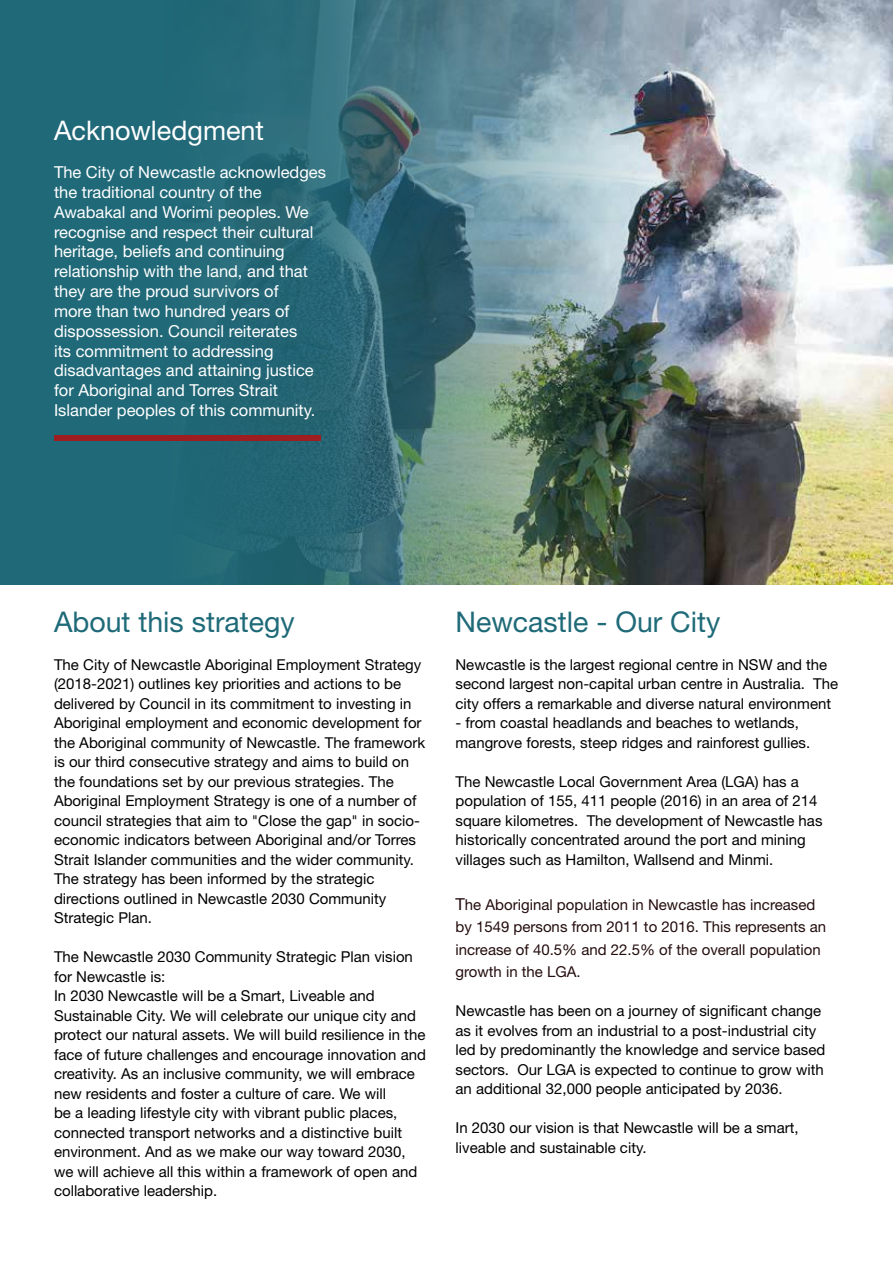
<style>
.page{position:relative;width:893px;height:1263px;background:#fff}
.page>*{position:absolute;margin:0;border:0;box-sizing:border-box;transform-origin:0 0}
.t1{font:28.5px "Helvetica Neue LT Std";color:#1f6a78}
.t2{font:27px "Helvetica Neue LT Std";color:#fff}
.t3{font:16.5px/19.8px "Helvetica Neue LT Std";color:#fff}
.t4{font:15px/19.5px "Helvetica Neue LT Std";color:#000}
.t5{font:15px/22.5px "Helvetica Neue LT Std";color:#240d0d}
.s1{font-size:16.5px}
</style>
<div class="page">
<img style="left:830px;top:0;width:63px;height:585px">
<img style="left:0;top:0;width:830px;height:585px">
<div style="left:54px;top:435px;width:266px;height:6px;background:#9d1d20"></div>
<h2 class="t2" style="left:54px;top:115px;width:212px">Acknowledgment</h2>
<p class="t3" style="left:54px;top:162px;width:274px">The City of Newcastle acknowledges the traditional country of the Awabakal and Worimi peoples. We recognise and respect their cultural heritage, beliefs and continuing relationship with the land, and that they are the proud survivors of<br>more than two hundred years of dispossession. Council reiterates<br>its commitment to addressing disadvantages and attaining justice for Aboriginal and Torres Strait Islander peoples of this community.</p>
<h1 class="t1" style="left:54px;top:605px;width:242px">About this strategy</h1>
<p class="t4" style="left:54px;top:655px;width:373px">The City of Newcastle Aboriginal Employment Strategy (2018-2021) outlines key priorities and actions to be delivered by Council in its commitment to investing in Aboriginal employment and economic development for the Aboriginal community of Newcastle. The framework is our third consecutive strategy and aims to build on the foundations set by our previous strategies. The Aboriginal Employment Strategy is one of a number of council strategies that aim to "Close the gap" in socio&shy;economic indicators between Aboriginal and/or Torres Strait Islander communities and the wider community.<br>The strategy has been informed by the strategic directions outlined in Newcastle 2030 Community Strategic Plan.</p>
<p class="t4" style="left:54px;top:947px;width:374px">The Newcastle 2030 Community Strategic Plan vision for Newcastle is:<br>In 2030 Newcastle will be a Smart, Liveable and Sustainable City. We will celebrate our unique city and protect our natural assets. We will build resilience in the face of future challenges and encourage innovation and creativity. As an inclusive community, we will embrace new residents and foster a culture of care. We will<br>be a leading lifestyle city with vibrant public places, connected transport networks and a distinctive built environment. And as we make our way toward 2030, we will achieve all this within a framework of open and collaborative leadership.</p>
<h1 class="t1" style="left:455px;top:605px;width:266px">Newcastle - Our City</h1>
<p class="t4" style="left:455px;top:655px;width:384px">Newcastle is the largest regional centre in NSW and the second largest non-capital urban centre in Australia. The city offers a remarkable and diverse natural environment</p>
<p class="t4" style="left:455px;top:713px;width:356px">- from coastal headlands and beaches to wetlands, mangrove forests, steep ridges and rainforest gullies.</p>
<p class="t4" style="left:455px;top:772px;width:369px">The Newcastle Local Government Area (LGA) has a population of 155, 411 people (2016) in an area of 214 square kilometres. The development of Newcastle has historically concentrated around the port and mining villages such as Hamilton, Wallsend and Minmi.</p>
<p class="t5" style="left:455px;top:893px;width:372px"><span class="s1">T</span>he Aboriginal population in Newcastle has increased by 1549 persons from 2011 to 2016. This represents an increase of 40.5% and 22.5% of the overall population growth in the LGA.</p>
<p class="t4" style="left:455px;top:1001px;width:371px">Newcastle has been on a journey of significant change as it evolves from an industrial to a post-industrial city led by predominantly the knowledge and service based sectors. Our LGA is expected to continue to grow with an additional 32,000 people anticipated by 2036.</p>
<p class="t4" style="left:455px;top:1118px;width:345px">In 2030 our vision is that Newcastle will be a smart, liveable and sustainable city.</p>
</div>
